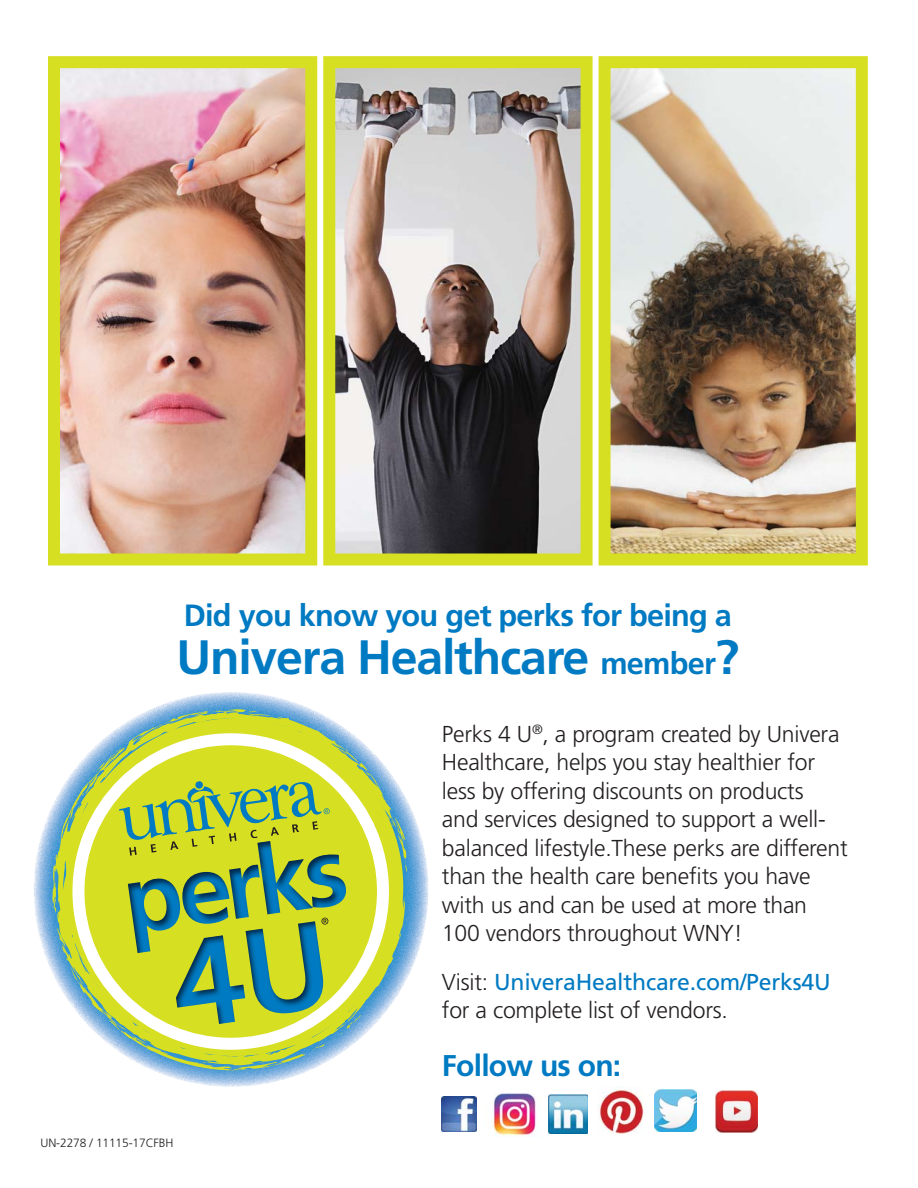
<style>
.page{position:relative;width:918px;height:1188px;background:#fff}
.page>*{position:absolute;margin:0;border:0;box-sizing:border-box;transform-origin:0 0}
.t1{font:700 48.3px "Frutiger";letter-spacing:-.025em;color:#007ac2}
.t2{font:700 30.75px "Frutiger";letter-spacing:-.025em;color:#007ac2}
.t3{font:700 30px "Frutiger";letter-spacing:-.025em;color:#007ac2}
.t4{font:300 23.1px/28.5px "Frutiger";letter-spacing:-.01em;color:#231f20}
.t5{font:300 12px "Frutiger";letter-spacing:-.01em;color:#231f20}
.s1{font-size:30.75px}
.s2{font-weight:400;color:#007ac2}
</style>
<div class="page">
<img style="left:34px;top:692px;width:394px;height:395px;border-radius:50%">
<svg style="left:52px;top:709px;width:353px;height:356px"></svg>
<svg style="left:389px;top:817px;width:18px;height:55px"></svg>
<svg style="left:247px;top:710px;width:25px;height:6px"></svg>
<svg style="left:209px;top:711px;width:7px;height:3px"></svg>
<svg style="left:53px;top:904px;width:4px;height:6px"></svg>
<svg style="left:81px;top:1050px;width:225px;height:20px"></svg>
<svg style="left:398px;top:900px;width:2px;height:19px"></svg>
<svg style="left:72px;top:733px;width:317px;height:317px;fill:#d7df23"></svg>
<img style="left:128px;top:879px;width:52px;height:74px">
<img style="left:181px;top:872px;width:48px;height:52px">
<img style="left:229px;top:865px;width:31px;height:54px">
<img style="left:257px;top:856px;width:56px;height:58px">
<img style="left:307px;top:855px;width:39px;height:53px">
<img style="left:246px;top:921px;width:77px;height:92px">
<img style="left:176px;top:935px;width:69px;height:89px">
<svg style="left:80px;top:724px;width:250px;height:132px;background:#c2d559"></svg>
<svg style="left:321px;top:917px;width:8px;height:8px"></svg>
<img style="left:442px;top:1097px;width:34px;height:34px">
<img style="left:493px;top:1093px;width:48px;height:43px">
<img style="left:549px;top:1094px;width:39px;height:40px">
<img style="left:599px;top:1089px;width:45px;height:45px">
<img style="left:655px;top:1089px;width:42px;height:42px">
<img style="left:715px;top:1090px;width:42px;height:42px">
<img style="left:61px;top:69px;width:243px;height:484px">
<div style="left:48px;top:56px;width:269px;height:510px;border:12px solid #d7df23"></div>
<img style="left:336px;top:69px;width:244px;height:484px">
<div style="left:323px;top:56px;width:270px;height:510px;border:12px solid #d7df23"></div>
<img style="left:612px;top:69px;width:243px;height:484px">
<div style="left:599px;top:56px;width:269px;height:510px;border:12px solid #d7df23"></div>
<h2 class="t2" style="left:184px;top:603px;width:550px">Did you know you get perks for being a</h2>
<h1 class="t1" style="left:176px;top:638px;width:564px">Univera Healthcare <span class="s1">member</span>?</h1>
<p class="t5" style="left:41px;top:1138px;width:134px">UN-2278 / 11115-17CFBH</p>
<p class="t4" style="left:442px;top:721px;width:407px">Perks 4 U<sup>®</sup>, a program created by Univera Healthcare, helps you stay healthier for less by offering discounts on products<br>and services designed to support a well&shy;balanced lifestyle.These perks are different than the health care benefits you have with us and can be used at more than 100 vendors throughout WNY!</p>
<p class="t4" style="left:442px;top:969px;width:390px">Visit: <span class="s2">UniveraHealthcare.com/Perks4U </span>for a complete list of vendors.</p>
<p class="t3" style="left:442px;top:1054px;width:181px">Follow us on:</p>
</div>
